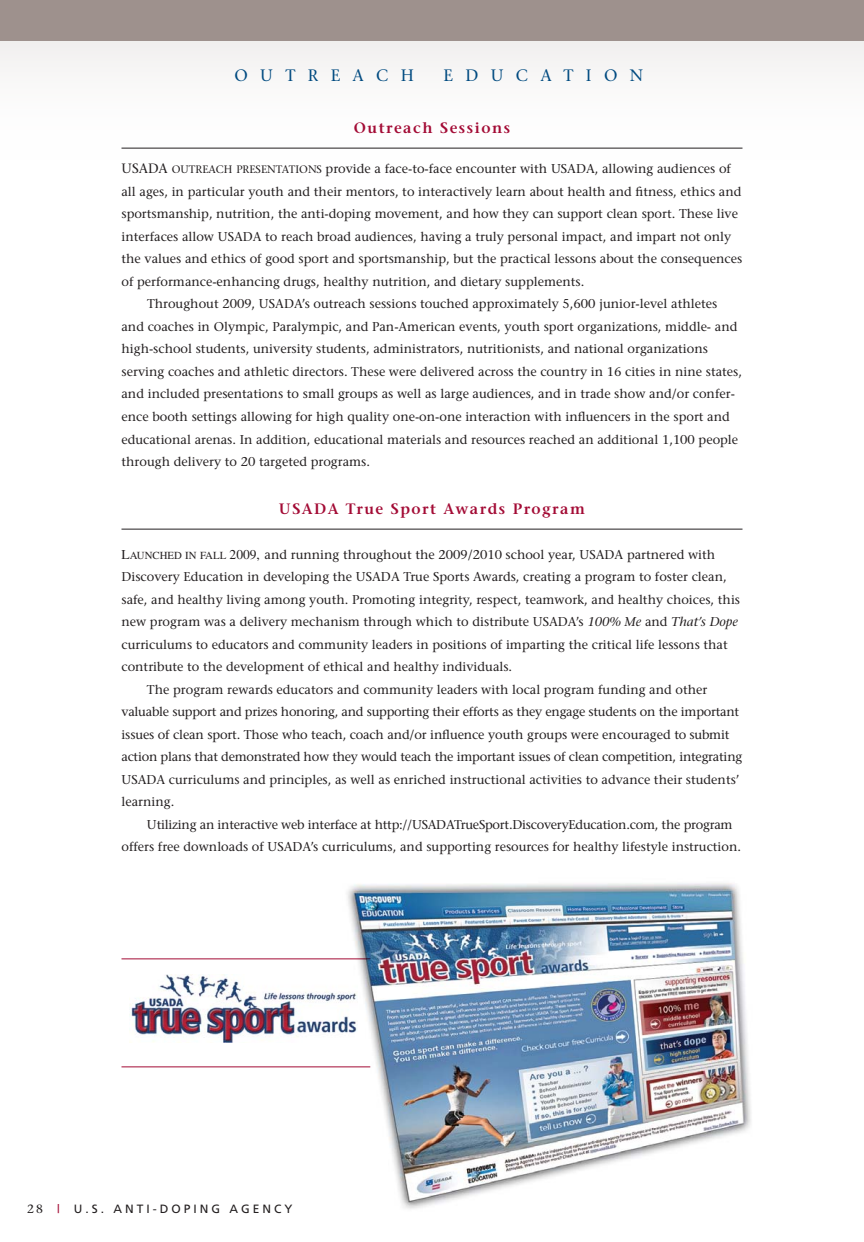
<style>
.page{position:relative;width:864px;height:1242px;background:#fff}
.page>*{position:absolute;margin:0;border:0;box-sizing:border-box;transform-origin:0 0}
.t1{font:16.5px "Stone Serif";color:#004a80}
.t2{font:600 15px "Stone Serif";letter-spacing:.1em;color:#a30b35}
.t3{font:13.5px "Stone Serif SC800";color:#231f20}
.t4{font:12.75px "Stone Serif";color:#231f20}
.t5{font:12.75px "Stone Serif";letter-spacing:-.02em;color:#231f20}
.t6{font:12px "Frutiger";letter-spacing:.25em;color:#231f20}
.s1{font-family:"Stone Serif SC800";font-size:10.8px}
.s2{font-family:"Times Roman SC800";font-size:13.5px}
.s3{font-family:"Times Roman SC800";font-size:10.8px}
.s4{font-style:italic}
.s5{font-family:"Stone Serif"}
.s6{color:#a30b35}
</style>
<div class="page">
<div style="left:0;top:0;width:864px;height:160px;background:#fbfafa"></div>
<div style="left:0;top:0;width:864px;height:41px;background:#9e918d"></div>
<hr style="left:122px;top:529px;width:620px;height:1px;background:#231f20">
<hr style="left:122px;top:148px;width:620px;height:1px;background:#231f20">
<hr style="left:122px;top:958px;width:248px;height:1px;background:#a30b35">
<hr style="left:122px;top:1066px;width:248px;height:1px;background:#a30b35">
<img style="left:130px;top:974px;width:192px;height:68px">
<img style="left:322px;top:883px;width:429px;height:326px">
<p class="t1" style="left:234px;top:65px;width:24px">outreach</p>
<p class="t1" style="left:443px;top:65px;width:24px">education</p>
<p class="t2" style="left:354px;top:119px;width:158px">Outreach Sessions</p>
<p class="t3" style="left:122px;top:160px;width:28px">USADA</p>
<p class="t4" style="left:172px;top:161px;width:561px"><span class="s1">OUTREACH PRESENTATIONS</span> provide a face-to-face encounter with USADA, allowing audiences of</p>
<p class="t4" style="left:122px;top:184px;width:622px">all ages, in particular youth and their mentors, to interactively learn about health and fitness, ethics and</p>
<p class="t4" style="left:122px;top:206px;width:618px">sportsmanship, nutrition, the anti-doping movement, and how they can support clean sport. These live</p>
<p class="t4" style="left:122px;top:229px;width:611px">interfaces allow USADA to reach broad audiences, having a truly personal impact, and impart not only</p>
<p class="t4" style="left:122px;top:251px;width:622px">the values and ethics of good sport and sportsmanship, but the practical lessons about the consequences</p>
<p class="t4" style="left:122px;top:274px;width:464px">of performance-enhancing drugs, healthy nutrition, and dietary supplements.</p>
<p class="t4" style="left:147px;top:296px;width:572px">Throughout 2009, USADA’s outreach sessions touched approximately 5,600 junior-level athletes</p>
<p class="t4" style="left:122px;top:319px;width:617px">and coaches in Olympic, Paralympic, and Pan-American events, youth sport organizations, middle- and</p>
<p class="t4" style="left:122px;top:341px;width:588px">high-school students, university students, administrators, nutritionists, and national organizations</p>
<p class="t4" style="left:122px;top:364px;width:622px">serving coaches and athletic directors. These were delivered across the country in 16 cities in nine states,</p>
<p class="t4" style="left:122px;top:386px;width:615px">and included presentations to small groups as well as large audiences, and in trade show and/or confer-</p>
<p class="t4" style="left:122px;top:409px;width:610px">ence booth settings allowing for high quality one-on-one interaction with influencers in the sport and</p>
<p class="t4" style="left:122px;top:431px;width:618px">educational arenas. In addition, educational materials and resources reached an additional 1,100 people</p>
<p class="t4" style="left:122px;top:454px;width:250px">through delivery to 20 targeted programs.</p>
<p class="t2" style="left:279px;top:499px;width:308px">USADA True Sport Awards Program</p>
<p class="t4" style="left:122px;top:546px;width:595px"><span class="s2">L</span><span class="s3">AUNCHED IN FALL</span> <span class="s2">2009,</span> and running throughout the 2009/2010 school year, USADA partnered with</p>
<p class="t4" style="left:121px;top:569px;width:607px">Discovery Education in developing the USADA True Sports Awards, creating a program to foster clean,</p>
<p class="t4" style="left:121px;top:591px;width:620px">safe, and healthy living among youth. Promoting integrity, respect, teamwork, and healthy choices, this</p>
<p class="t4" style="left:121px;top:614px;width:618px">new program was a delivery mechanism through which to distribute USADA’s <span class="s4">100% Me</span> and <span class="s4">That’s Dope</span></p>
<p class="t4" style="left:121px;top:636px;width:608px">curriculums to educators and community leaders in positions of imparting the critical life lessons that</p>
<p class="t4" style="left:121px;top:659px;width:392px">contribute to the development of ethical and healthy individuals.</p>
<p class="t4" style="left:147px;top:681px;width:562px">The program rewards educators and community leaders with local program funding and other</p>
<p class="t5" style="left:121px;top:704px;width:619px">valuable support and prizes honoring, and supporting their efforts as they engage students on the important</p>
<p class="t4" style="left:121px;top:726px;width:610px">issues of clean sport. Those who teach, coach and/or influence youth groups were encouraged to submit</p>
<p class="t5" style="left:121px;top:749px;width:622px">action plans that demonstrated how they would teach the important issues of clean competition, integrating</p>
<p class="t4" style="left:121px;top:771px;width:619px">USADA curriculums and principles, as well as enriched instructional activities to advance their students’</p>
<p class="t4" style="left:121px;top:794px;width:54px">learning.</p>
<p class="t5" style="left:147px;top:816px;width:587px">Utilizing an interactive web interface at http://USADATrueSport.DiscoveryEducation.com, the program</p>
<p class="t4" style="left:121px;top:839px;width:621px">offers free downloads of USADA’s curriculums, and supporting resources for healthy lifestyle instruction.</p>
<p class="t6" style="left:27px;top:1202px;width:267px"><span class="s5">28</span> <span class="s6">|</span> U.S. A NTI-DOPING A GENCY</p>
</div>
